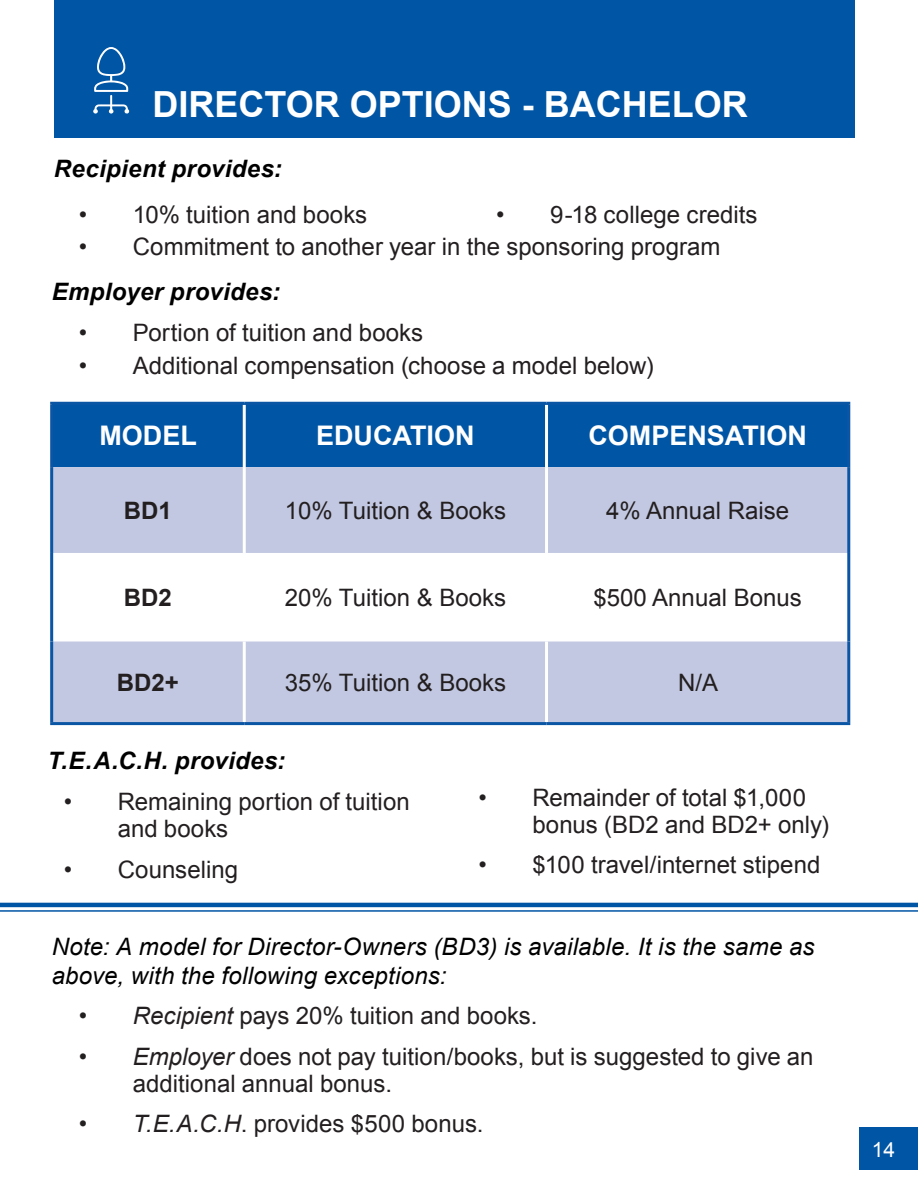
<style>
.page{position:relative;width:918px;height:1188px;background:#fff}
.page>*{position:absolute;margin:0;border:0;box-sizing:border-box;transform-origin:0 0}
.t1{font:700 36px "Arial";color:#fff}
.Table_Headers{font:700 27px "Arial";color:#fff}
.Table_Headers-2{font:24px/27px "Arial";color:#231f20}
.t2{font:italic 24px/28.8px "Arial";letter-spacing:.01em;color:#000}
.t3{font:italic 700 24px "Arial";letter-spacing:.015em;color:#000}
.Table_Headers-3{font:700 24px "Arial";color:#231f20}
.t4{font:21px "Arial";color:#fff}
.s1{font-style:italic}
</style>
<div class="page">
<div style="left:860px;top:1127px;width:58px;height:42px;background:#0155a5"></div>
<div style="left:54px;top:0;width:800px;height:138px;background:#0155a5"></div>
<svg style="left:93px;top:47px;width:37px;height:67px"></svg>
<div style="left:53px;top:405px;width:794px;height:62px;background:#0155a5"></div>
<svg style="left:53px;top:467px;width:794px;height:255px;fill:#c2c8e1"></svg>
<hr style="left:243px;top:405px;width:3px;height:62px;background:#fff">
<hr style="left:545px;top:405px;width:3px;height:62px;background:#fff">
<hr style="left:243px;top:467px;width:3px;height:86px;background:#fff">
<hr style="left:545px;top:467px;width:3px;height:86px;background:#fff">
<hr style="left:243px;top:642px;width:3px;height:80px;background:#fff">
<hr style="left:545px;top:642px;width:3px;height:80px;background:#fff">
<hr style="left:50px;top:402px;width:194px;height:3px;background:#0a55a4">
<hr style="left:50px;top:405px;width:3px;height:62px;background:#0a55a4">
<hr style="left:244px;top:402px;width:303px;height:3px;background:#0a55a4">
<hr style="left:547px;top:402px;width:303px;height:3px;background:#0a55a4">
<hr style="left:847px;top:405px;width:3px;height:62px;background:#0a55a4">
<hr style="left:50px;top:467px;width:3px;height:86px;background:#0a55a4">
<hr style="left:847px;top:467px;width:3px;height:86px;background:#0a55a4">
<hr style="left:50px;top:553px;width:3px;height:89px;background:#0a55a4">
<hr style="left:847px;top:553px;width:3px;height:89px;background:#0a55a4">
<hr style="left:50px;top:642px;width:3px;height:80px;background:#0a55a4">
<hr style="left:847px;top:642px;width:3px;height:80px;background:#0a55a4">
<hr style="left:50px;top:722px;width:194px;height:3px;background:#0a55a4">
<hr style="left:244px;top:722px;width:303px;height:3px;background:#0a55a4">
<hr style="left:547px;top:722px;width:303px;height:3px;background:#0a55a4">
<hr style="left:0;top:903px;width:918px;height:4px;background:#0155a5">
<hr style="left:0;top:910px;width:918px;height:2px;background:#0155a5">
<p class="t1" style="left:152px;top:81px;width:597px">DIRECTOR OPTIONS - BACHELOR</p>
<p class="t3" style="left:54px;top:153px;width:229px">Recipient provides:</p>
<p class="Table_Headers-2" style="left:79px;top:201px;width:290px">• 10% tuition and books</p>
<p class="Table_Headers-2" style="left:496px;top:201px;width:263px">• 9-18 college credits</p>
<p class="Table_Headers-2" style="left:79px;top:233px;width:643px">• Commitment to another year in the sponsoring program</p>
<p class="t3" style="left:52px;top:276px;width:230px">Employer provides:</p>
<p class="Table_Headers-2" style="left:79px;top:320px;width:346px">• Portion of tuition and books</p>
<p class="Table_Headers-2" style="left:79px;top:352px;width:577px">• Additional compensation (choose a model below)</p>
<p class="Table_Headers" style="left:99px;top:418px;width:99px">MODEL</p>
<p class="Table_Headers" style="left:316px;top:418px;width:160px">EDUCATION</p>
<p class="Table_Headers" style="left:588px;top:418px;width:220px">COMPENSATION</p>
<p class="Table_Headers-3" style="left:124px;top:495px;width:49px">BD1</p>
<p class="Table_Headers-2" style="left:285px;top:497px;width:223px">10% Tuition &amp; Books</p>
<p class="Table_Headers-2" style="left:606px;top:497px;width:184px">4% Annual Raise</p>
<p class="Table_Headers-3" style="left:124px;top:582px;width:49px">BD2</p>
<p class="Table_Headers-2" style="left:285px;top:584px;width:223px">20% Tuition &amp; Books</p>
<p class="Table_Headers-2" style="left:594px;top:584px;width:210px">$500 Annual Bonus</p>
<p class="Table_Headers-3" style="left:117px;top:667px;width:64px">BD2+</p>
<p class="Table_Headers-2" style="left:285px;top:670px;width:223px">35% Tuition &amp; Books</p>
<p class="Table_Headers-2" style="left:678px;top:670px;width:42px">N/A</p>
<p class="t3" style="left:48px;top:745px;width:239px">T.E.A.C.H. provides:</p>
<p class="Table_Headers-2" style="left:118px;top:789px;width:294px;text-indent:-54px">• Remaining portion of tuition and books</p>
<p class="Table_Headers-2" style="left:64px;top:856px;width:176px">• Counseling</p>
<p class="Table_Headers-2" style="left:532px;top:784px;width:298px;text-indent:-54px">• Remainder of total $1,000 bonus (BD2 and BD2+ only)</p>
<p class="Table_Headers-2" style="left:478px;top:852px;width:343px">• $100 travel/internet stipend</p>
<p class="t2" style="left:52px;top:932px;width:764px">Note: A model for Director-Owners (BD3) is available. It is the same as above, with the following exceptions:</p>
<p class="Table_Headers-2" style="left:79px;top:1003px;width:460px"><span class="s1">• Recipient</span> pays 20% tuition and books.</p>
<p class="Table_Headers-2" style="left:133px;top:1043px;width:682px;text-indent:-54px"><span class="s1">• Employer</span> does not pay tuition/books, but is suggested to give an additional annual bonus.</p>
<p class="Table_Headers-2" style="left:79px;top:1111px;width:406px"><span class="s1">• T.E.A.C.H</span>. provides $500 bonus.</p>
<p class="t4" style="left:872px;top:1136px;width:25px">14</p>
</div>
